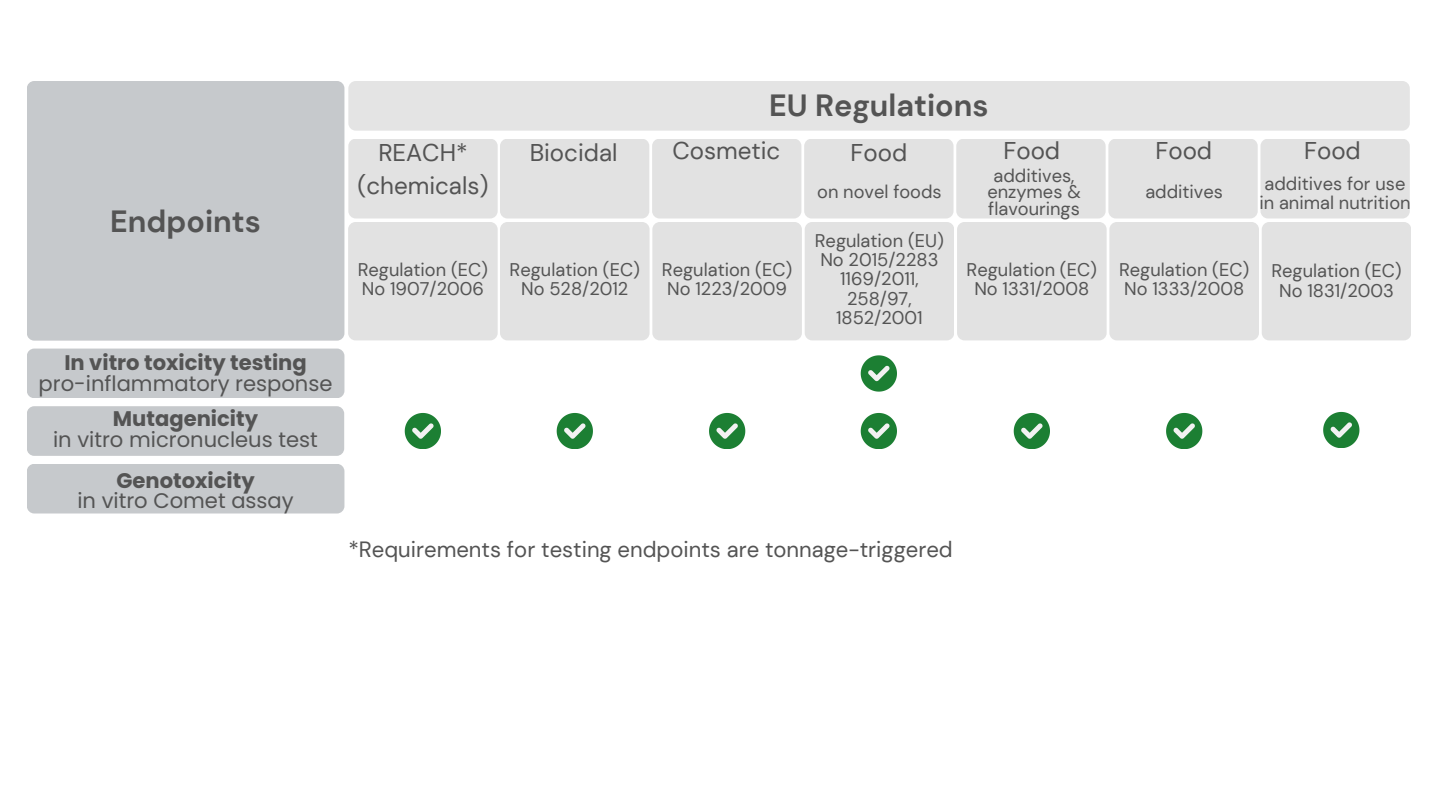
<style>
.page{position:relative;width:1440px;height:810px;background:#fff}
.page>*{position:absolute;margin:0;border:0;box-sizing:border-box;transform-origin:0 0}
.t1{font:700 30.6px "DM Sans";color:#545454}
.t2{font:24.2px/32.9px "DM Sans";color:#545454;text-align:center}
.t3{font:22px "DM Sans";color:#545454}
.t4{font:21.1px/20.6px "Poppins";color:#545454;text-align:center}
.t5{font:18.3px/19.2px "DM Sans";color:#545454;text-align:center}
.s1{font-weight:700}
</style>
<div class="page">
<div style="left:27px;top:349px;width:317px;height:49px;background:#c6c9cc;border-radius:7px"></div>
<div style="left:27px;top:406px;width:317px;height:50px;background:#c6c9cc;border-radius:7px"></div>
<div style="left:348px;top:139px;width:150px;height:80px;background:#e2e2e2;border-radius:7px"></div>
<div style="left:348px;top:222px;width:150px;height:118px;background:#e2e2e2;border-radius:7px"></div>
<div style="left:27px;top:81px;width:317px;height:259px;background:#c6c9cc;border-radius:7px"></div>
<div style="left:348px;top:81px;width:1062px;height:50px;background:#e4e4e4;border-radius:7px"></div>
<div style="left:500px;top:139px;width:149px;height:80px;background:#e2e2e2;border-radius:7px"></div>
<div style="left:652px;top:139px;width:149px;height:80px;background:#e2e2e2;border-radius:7px"></div>
<div style="left:804px;top:139px;width:149px;height:80px;background:#e2e2e2;border-radius:7px"></div>
<div style="left:956px;top:139px;width:149px;height:80px;background:#e2e2e2;border-radius:7px"></div>
<div style="left:1108px;top:139px;width:150px;height:80px;background:#e2e2e2;border-radius:7px"></div>
<div style="left:1260px;top:139px;width:150px;height:80px;background:#e2e2e2;border-radius:7px"></div>
<div style="left:500px;top:222px;width:149px;height:118px;background:#e2e2e2;border-radius:7px"></div>
<div style="left:652px;top:222px;width:150px;height:118px;background:#e2e2e2;border-radius:7px"></div>
<div style="left:805px;top:222px;width:149px;height:118px;background:#e2e2e2;border-radius:7px"></div>
<div style="left:957px;top:222px;width:149px;height:118px;background:#e2e2e2;border-radius:7px"></div>
<div style="left:1109px;top:222px;width:150px;height:118px;background:#e2e2e2;border-radius:7px"></div>
<div style="left:1262px;top:222px;width:149px;height:118px;background:#e2e2e2;border-radius:7px"></div>
<svg style="left:861px;top:355px;width:36px;height:36px"></svg>
<svg style="left:405px;top:413px;width:36px;height:36px"></svg>
<svg style="left:557px;top:413px;width:36px;height:36px"></svg>
<svg style="left:709px;top:413px;width:36px;height:36px"></svg>
<svg style="left:861px;top:413px;width:36px;height:36px"></svg>
<svg style="left:1014px;top:413px;width:36px;height:36px"></svg>
<svg style="left:1166px;top:413px;width:36px;height:36px"></svg>
<svg style="left:1323px;top:412px;width:36px;height:36px"></svg>
<div style="left:27px;top:464px;width:317px;height:50px;background:#c6c9cc;border-radius:7px"></div>
<h3 class="t1" style="left:110px;top:202px;width:152px">Endpoints</h3>
<h3 class="t4" style="left:39px;top:353px;width:295px"><span class="s1">In vitro toxicity testing </span>pro-inflammatory response</h3>
<h2 class="t4" style="left:53px;top:409px;width:266px"><span class="s1">Mutagenicity<br></span>in vitro micronucleus test</h2>
<p class="t4" style="left:77px;top:470px;width:218px"><span class="s1">Genotoxicity<br></span>in vitro Comet assay</p>
<h1 class="t2" style="left:358px;top:136px;width:132px">REACH* (chemicals)</h1>
<h3 class="t1" style="left:769px;top:85px;width:221px">EU Regulations</h3>
<p class="t2" style="left:530px;top:136px;width:89px">Biocidal</p>
<h2 class="t2" style="left:672px;top:135px;width:110px">Cosmetic</h2>
<p class="t2" style="left:851px;top:136px;width:58px">Food</p>
<h2 class="t2" style="left:1003px;top:135px;width:58px">Food</h2>
<p class="t2" style="left:1155px;top:135px;width:58px">Food</p>
<h2 class="t2" style="left:1304px;top:135px;width:58px">Food</h2>
<p class="t5" style="left:817px;top:182px;width:126px">on novel foods</p>
<p class="t5" style="left:987px;top:167px;width:95px;line-height:16.5px">additives, enzymes &amp; flavourings</p>
<p class="t5" style="left:1145px;top:182px;width:79px">additives</p>
<p class="t5" style="left:1259px;top:174px;width:153px;text-align:left">additives for use in animal nutrition</p>
<p class="t5" style="left:358px;top:260px;width:132px;text-align:left">Regulation (EC)<br>No 1907/2006</p>
<h2 class="t5" style="left:510px;top:260px;width:132px">Regulation (EC)<br>No 528/2012</h2>
<h2 class="t5" style="left:662px;top:260px;width:132px;text-align:left">Regulation (EC)<br>No 1223/2009</h2>
<h2 class="t5" style="left:815px;top:231px;width:131px">Regulation (EU)<br>No 2015/2283<br>1169/2011,</h2>
<p class="t5" style="left:847px;top:289px;width:66px">258/97,</p>
<p class="t5" style="left:836px;top:308px;width:88px">1852/2001</p>
<p class="t5" style="left:967px;top:260px;width:132px">Regulation (EC)<br>No 1331/2008</p>
<p class="t5" style="left:1119px;top:260px;width:132px;text-align:left">Regulation (EC)<br>No 1333/2008</p>
<p class="t5" style="left:1271px;top:261px;width:132px;line-height:19.8px">Regulation (EC)<br>No 1831/2003</p>
<h1 class="t3" style="left:348px;top:536px;width:606px">*Requirements for testing endpoints are tonnage-triggered</h1>
</div>
